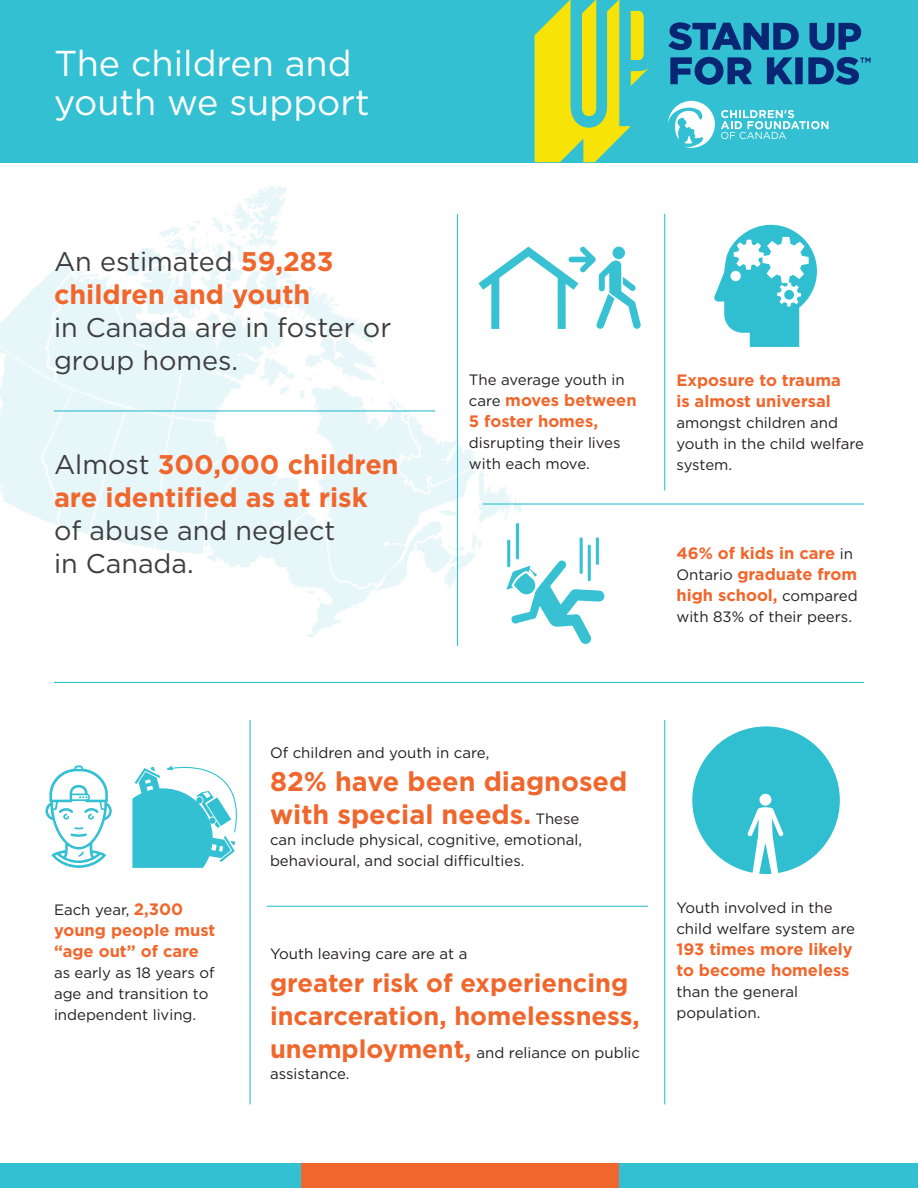
<style>
.page{position:relative;width:918px;height:1188px;background:#fff}
.page>*{position:absolute;margin:0;border:0;box-sizing:border-box;transform-origin:0 0}
.t1{font:36px/39px "Gotham";color:#fff}
.t2{font:700 27px/33px "Gotham";color:#f0672d}
.t3{font:27px/33px "Gotham";color:#3e3e3f}
.t4{font:700 25.5px/33px "Gotham";color:#f0672d}
.t5{font:700 16.5px/21px "Gotham";color:#f0672d}
.t6{font:15px/21px "Gotham";color:#231f20}
.s1{font-weight:400;color:#3e3e3f}
.s2{font-weight:400;font-size:15px;color:#231f20}
.s3{font-weight:700;font-size:16.5px;color:#f0672d}
.s4{font-weight:700;font-size:25.5px;color:#f0672d}
</style>
<div class="page">
<img style="left:0;top:186px;width:522px;height:458px">
<div style="left:0;top:0;width:918px;height:162px;background:#32c0d2"></div>
<svg style="left:535px;top:0;width:114px;height:162px"></svg>
<svg style="left:668px;top:22px;width:193px;height:28px"></svg>
<svg style="left:670px;top:57px;width:201px;height:28px"></svg>
<svg style="left:668px;top:101px;width:47px;height:47px"></svg>
<svg style="left:721px;top:110px;width:107px;height:29px"></svg>
<div style="left:0;top:1164px;width:918px;height:24px;background:#32c0d2"></div>
<div style="left:301px;top:1164px;width:318px;height:24px;background:#f0672d"></div>
<hr style="left:54px;top:682px;width:810px;height:1px;background:#32c0d2">
<hr style="left:54px;top:410px;width:381px;height:2px;background:#32c0d2">
<hr style="left:483px;top:503px;width:381px;height:2px;background:#32c0d2">
<hr style="left:267px;top:906px;width:381px;height:1px;background:#32c0d2">
<hr style="left:457px;top:214px;width:1px;height:432px;background:#32c0d2">
<hr style="left:664px;top:214px;width:1px;height:276px;background:#32c0d2">
<hr style="left:664px;top:720px;width:1px;height:384px;background:#32c0d2">
<hr style="left:249px;top:720px;width:2px;height:384px;background:#32c0d2">
<svg style="left:692px;top:726px;width:148px;height:148px"></svg>
<svg style="left:714px;top:225px;width:103px;height:122px"></svg>
<svg style="left:45px;top:765px;width:67px;height:103px"></svg>
<svg style="left:132px;top:765px;width:105px;height:103px"></svg>
<svg style="left:478px;top:246px;width:163px;height:83px"></svg>
<svg style="left:507px;top:560px;width:97px;height:84px"></svg>
<hr style="left:588px;top:545px;width:3px;height:36px;background:#38c1d2;border-radius:2px">
<hr style="left:516px;top:523px;width:3px;height:36px;background:#38c1d2;border-radius:2px">
<hr style="left:580px;top:537px;width:3px;height:37px;background:#38c1d2;border-radius:2px">
<hr style="left:596px;top:537px;width:3px;height:28px;background:#38c1d2;border-radius:2px">
<hr style="left:507px;top:540px;width:3px;height:27px;background:#38c1d2;border-radius:2px">
<p class="t1" style="left:54px;top:43px;width:317px">The children and youth we support</p>
<p class="t2" style="left:54px;top:245px;width:281px"><span class="s1">An estimated</span> 59,283 children and youth</p>
<p class="t3" style="left:54px;top:311px;width:339px">in Canada are in foster or group homes.</p>
<p class="t2" style="left:54px;top:448px;width:346px"><span class="s1">Almost</span> 300,000 children are identified as at risk <span class="s1">of abuse and neglect<br>in Canada.</span></p>
<p class="t6" style="left:469px;top:369px;width:157px">The average youth in</p>
<p class="t5" style="left:469px;top:389px;width:169px"><span class="s2">care</span> moves between<br>5 foster homes,</p>
<p class="t6" style="left:469px;top:432px;width:153px">disrupting their lives with each move.</p>
<p class="t5" style="left:676px;top:369px;width:166px">Exposure to trauma is almost universal</p>
<p class="t6" style="left:676px;top:412px;width:189px">amongst children and youth in the child welfare system.</p>
<p class="t5" style="left:676px;top:543px;width:183px">46% of kids in care <span class="s2">in<br>Ontario</span> graduate from high school, <span class="s2">compared</span></p>
<p class="t6" style="left:676px;top:606px;width:177px">with 83% of their peers.</p>
<p class="t6" style="left:54px;top:898px;width:131px">Each year, <span class="s3">2,300</span></p>
<p class="t5" style="left:54px;top:919px;width:163px;line-height:21.6px">young people must “age out” of care</p>
<p class="t6" style="left:54px;top:962px;width:162px">as early as 18 years of age and transition to independent living.</p>
<p class="t6" style="left:270px;top:742px;width:221px">Of children and youth in care,</p>
<p class="t2" style="left:270px;top:765px;width:359px">82% have been diagnosed with special needs. <span class="s2">These</span></p>
<p class="t6" style="left:270px;top:829px;width:314px">can include physical, cognitive, emotional, behavioural, and social difficulties.</p>
<p class="t6" style="left:270px;top:943px;width:199px">Youth leaving care are at a</p>
<p class="t4" style="left:270px;top:966px;width:371px">greater risk of experiencing incarceration, homelessness,</p>
<p class="t6" style="left:270px;top:1042px;width:372px"><span class="s4">unemployment,</span> and reliance on public assistance.</p>
<p class="t6" style="left:676px;top:897px;width:180px">Youth involved in the child welfare system are</p>
<p class="t5" style="left:676px;top:939px;width:178px">193 times more likely to become homeless</p>
<p class="t6" style="left:676px;top:981px;width:123px">than the general population.</p>
</div>
